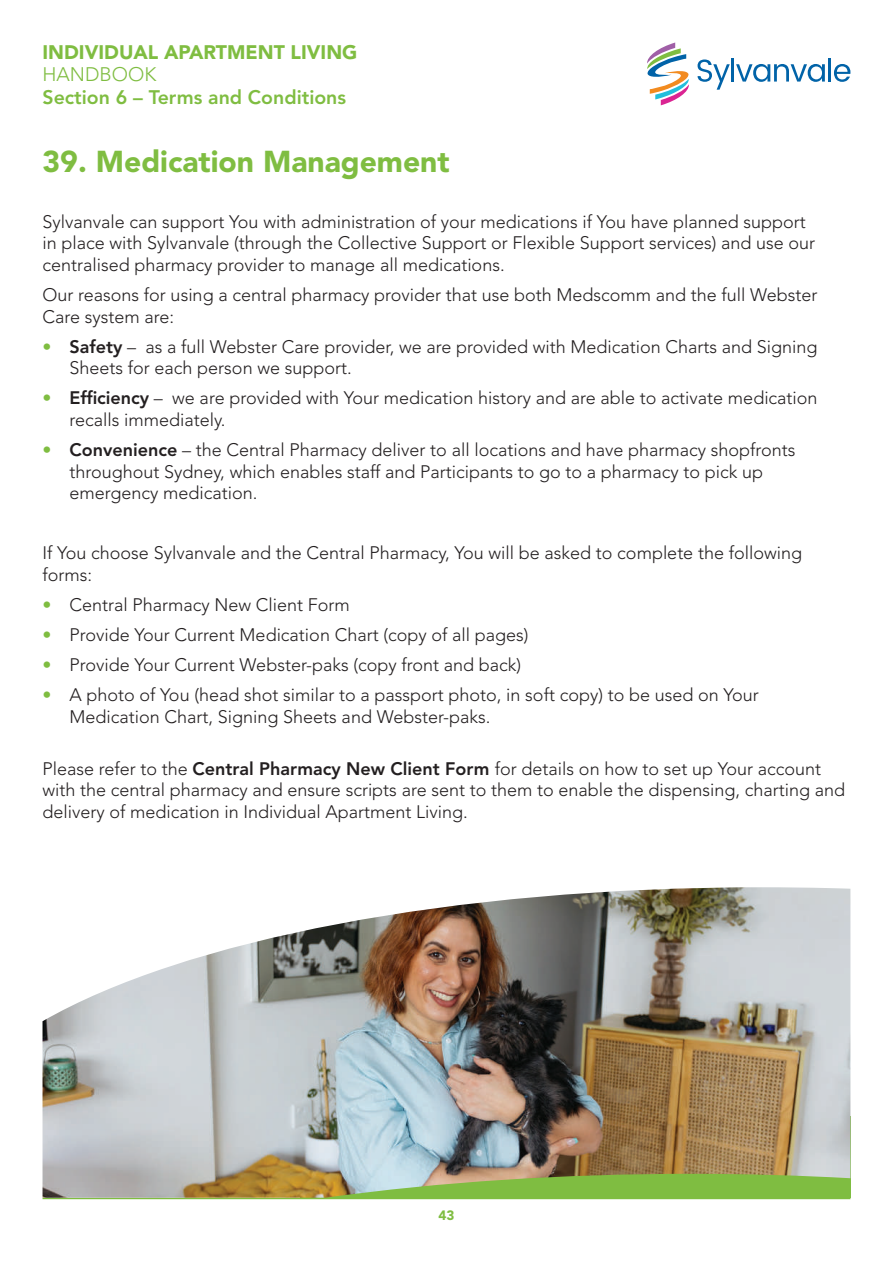
<style>
.page{position:relative;width:893px;height:1263px;background:#fff}
.page>*{position:absolute;margin:0;border:0;box-sizing:border-box;transform-origin:0 0}
.t1{font:900 30px "Avenir LT Std";color:#7fbd41}
.t2{font:800 19.5px "Avenir LT Std";color:#7fbd41}
.t3{font:900 19.5px "Avenir LT Std";color:#7fbd41}
.t4{font:300 19.5px "Avenir LT Std";color:#7fbd41}
.t5{font:300 18px/21.6px "Avenir LT Std";color:#231f20}
.t6{font:900 13.5px "Avenir LT Std";color:#7fbd41}
.s1{color:#7fbd41}
.s2{font-weight:800}
</style>
<div class="page">
<svg style="left:698px;top:59px;width:32px;height:31px"></svg>
<hr style="left:731px;top:58px;width:3px;height:24px;background:#0163a8">
<svg style="left:736px;top:64px;width:89px;height:18px"></svg>
<hr style="left:828px;top:58px;width:3px;height:24px;background:#0163a8">
<svg style="left:834px;top:64px;width:16px;height:18px"></svg>
<svg style="left:647px;top:43px;width:42px;height:62px"></svg>
<hr style="left:43px;top:1198px;width:807px;height:1px;background:#7fbd41">
<img style="left:43px;top:887px;width:807px;height:311px">
<p class="t3" style="left:43px;top:40px;width:316px">INDIVIDUAL APARTMENT LIVING</p>
<p class="t4" style="left:43px;top:63px;width:115px">HANDBOOK</p>
<p class="t2" style="left:43px;top:86px;width:305px">Section 6 – Terms and Conditions</p>
<h1 class="t1" style="left:43px;top:143px;width:409px">39. Medication Management</h1>
<p class="t5" style="left:43px;top:211px;width:774px">Sylvanvale can support You with administration of your medications if You have planned support in place with Sylvanvale (through the Collective Support or Flexible Support services) and use our centralised pharmacy provider to manage all medications.</p>
<p class="t5" style="left:43px;top:284px;width:777px">Our reasons for using a central pharmacy provider that use both Medscomm and the full Webster<br>Care system are:</p>
<p class="t5" style="left:70px;top:336px;width:750px;text-indent:-27px"><span class="s1">•</span> <span class="s2">Safety</span> – as a full Webster Care provider, we are provided with Medication Charts and Signing<br>Sheets for each person we support.</p>
<p class="t5" style="left:70px;top:387px;width:750px;text-indent:-27px"><span class="s1">•</span> <span class="s2">Efficiency</span> – we are provided with Your medication history and are able to activate medication recalls immediately.</p>
<p class="t5" style="left:70px;top:439px;width:727px;text-indent:-27px"><span class="s1">•</span> <span class="s2">Convenience</span> – the Central Pharmacy deliver to all locations and have pharmacy shopfronts throughout Sydney, which enables staff and Participants to go to a pharmacy to pick up emergency medication.</p>
<p class="t5" style="left:43px;top:542px;width:761px">If You choose Sylvanvale and the Central Pharmacy, You will be asked to complete the following forms:</p>
<p class="t5" style="left:43px;top:594px;width:309px"><span class="s1">•</span> Central Pharmacy New Client Form</p>
<p class="t5" style="left:43px;top:624px;width:487px"><span class="s1">•</span> Provide Your Current Medication Chart (copy of all pages)</p>
<p class="t5" style="left:43px;top:654px;width:480px"><span class="s1">•</span> Provide Your Current Webster-paks (copy front and back)</p>
<p class="t5" style="left:70px;top:684px;width:691px;text-indent:-27px"><span class="s1">•</span> A photo of You (head shot similar to a passport photo, in soft copy) to be used on Your<br>Medication Chart, Signing Sheets and Webster-paks.</p>
<p class="t5" style="left:43px;top:758px;width:804px">Please refer to the <span class="s2">Central Pharmacy New Client Form</span> for details on how to set up Your account with the central pharmacy and ensure scripts are sent to them to enable the dispensing, charting and delivery of medication in Individual Apartment Living.</p>
<p class="t6" style="left:438px;top:1207px;width:17px">43</p>
</div>
